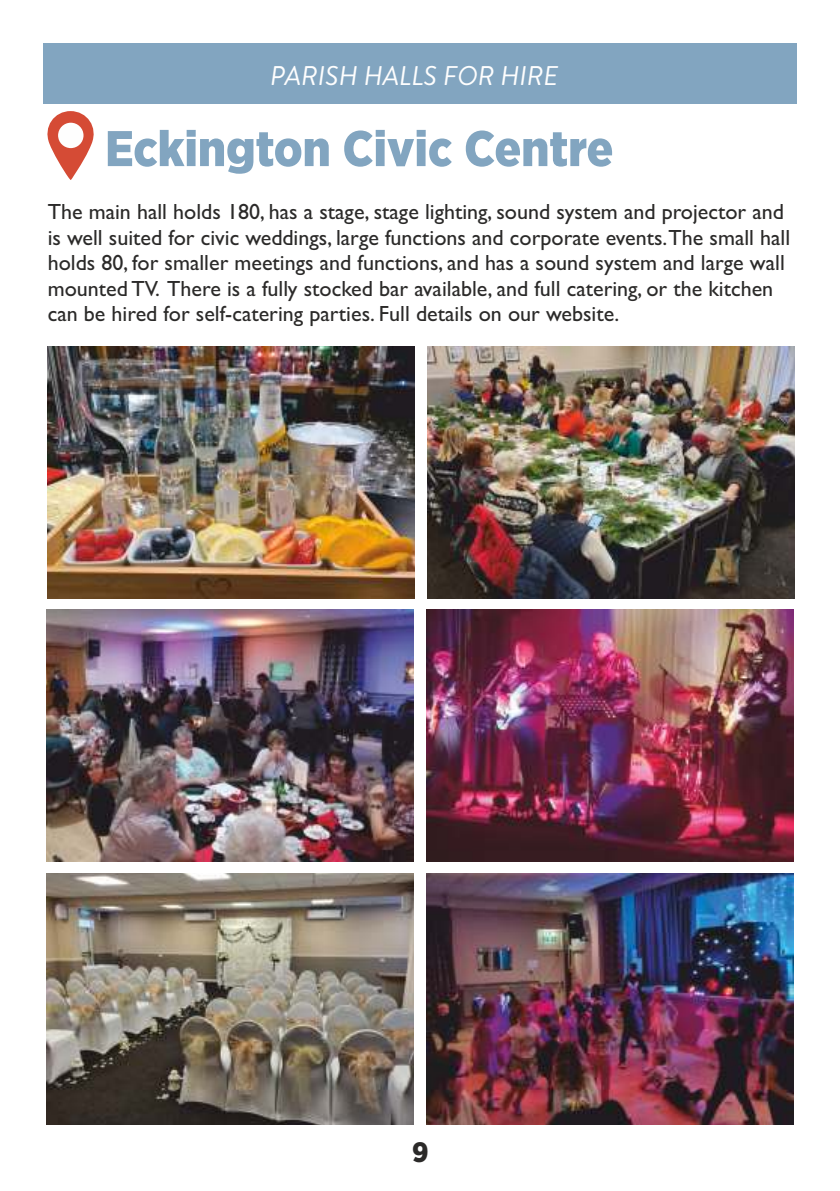
<style>
.page{position:relative;width:840px;height:1191px;background:#fff}
.page>*{position:absolute;margin:0;border:0;box-sizing:border-box;transform-origin:0 0}
.t1{font:900 50px "Gotham Narrow";color:#82a5c0}
.t2{font:900 28px "Gotham Narrow";color:#2b2a29}
.t3{font:italic 27px "Brandon Grotesque";color:#fefefe}
.t4{font:22px/25.6px "Gill Sans";color:#2b2a29}
</style>
<div class="page">
<div style="left:43px;top:44px;width:753px;height:60px;background:#82a5c0"></div>
<img style="left:46px;top:609px;width:367px;height:252px">
<img style="left:46px;top:873px;width:367px;height:251px">
<img style="left:48px;top:347px;width:366px;height:251px">
<img style="left:426px;top:609px;width:366px;height:252px">
<img style="left:426px;top:873px;width:366px;height:251px">
<img style="left:427px;top:347px;width:366px;height:251px">
<svg style="left:47px;top:111px;width:47px;height:69px"></svg>
<div style="left:58px;top:123px;width:25px;height:25px;background:#fefefe;border-radius:50%"></div>
<p class="t3" style="left:270px;top:66px;width:289px">PARISH HALLS FOR HIRE</p>
<h1 class="t1" style="left:105px;top:126px;width:509px">Eckington Civic Centre</h1>
<p class="t4" style="left:48px;top:201px;width:743px">The main hall holds 180, has a stage, stage lighting, sound system and projector and is well suited for civic weddings, large functions and corporate events.The small hall holds 80, for smaller meetings and functions, and has a sound system and large wall mounted TV. There is a fully stocked bar available, and full catering, or the kitchen can be hired for self-catering parties. Full details on our website.</p>
<p class="t2" style="left:412px;top:1139px;width:18px">9</p>
</div>
